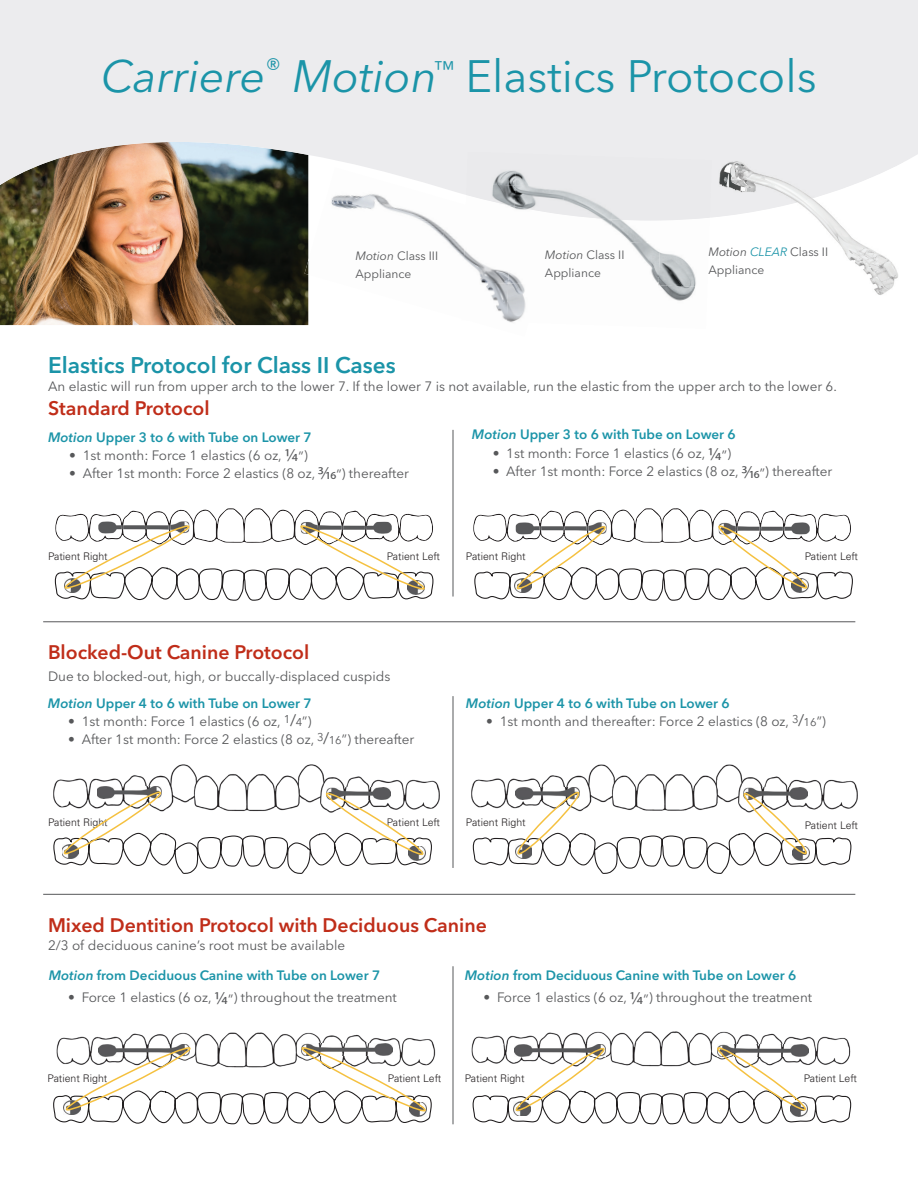
<style>
.page{position:relative;width:918px;height:1188px;background:#fff}
.page>*{position:absolute;margin:0;border:0;box-sizing:border-box;transform-origin:0 0}
.t1{font:45px "Avenir Next LT Pro";color:#1b94a8}
.t2{font:600 22.5px "Avenir Next LT Pro";color:#1b94a8}
.t3{font:600 19.5px "Avenir Next LT Pro";color:#c02d19}
.t4{font:13.5px "Avenir Next LT Pro";color:#57585a}
.t5{font:600 13.5px "Avenir Next LT Pro";color:#1b94a8}
.t6{font:12px/18px "Avenir Next LT Pro";color:#57585a}
.t7{font:300 10.5px "Univers LT Std";color:#231f20}
.s1{font-style:italic}
.s2{font-style:italic;color:#1b94a8}
.s3{font-family:"Myriad Pro";font-size:18px}
.s4{font-size:16.5px}
.s5{font-size:11.25px}
</style>
<div class="page">
<img style="left:0;top:273px;width:308px;height:52px">
<svg style="left:0;top:0;width:918px;height:273px;background:#d6d1cd"></svg>
<img style="left:510px;top:206px;width:4px;height:12px">
<img style="left:514px;top:206px;width:48px;height:34px">
<img style="left:562px;top:215px;width:49px;height:25px">
<img style="left:611px;top:219px;width:99px;height:26px">
<img style="left:550px;top:240px;width:11px;height:33px">
<img style="left:561px;top:240px;width:50px;height:33px">
<img style="left:610px;top:242px;width:50px;height:42px">
<img style="left:659px;top:244px;width:50px;height:41px">
<img style="left:658px;top:285px;width:38px;height:16px">
<img style="left:467px;top:152px;width:50px;height:32px">
<img style="left:515px;top:153px;width:50px;height:32px">
<div style="left:564px;top:155px;width:50px;height:32px;background:#eaeaec"></div>
<div style="left:613px;top:157px;width:50px;height:32px;background:#eaeaec"></div>
<div style="left:661px;top:159px;width:50px;height:61px;background:#eaeaec"></div>
<img style="left:466px;top:184px;width:49px;height:22px">
<img style="left:515px;top:185px;width:49px;height:30px">
<img style="left:563px;top:187px;width:50px;height:32px">
<div style="left:612px;top:189px;width:50px;height:32px;background:#eaeaec"></div>
<img style="left:315px;top:167px;width:138px;height:71px">
<img style="left:423px;top:201px;width:43px;height:72px">
<img style="left:308px;top:238px;width:125px;height:69px">
<img style="left:305px;top:261px;width:3px;height:14px">
<img style="left:465px;top:205px;width:45px;height:38px">
<img style="left:509px;top:218px;width:46px;height:28px">
<img style="left:463px;top:243px;width:47px;height:39px">
<img style="left:508px;top:245px;width:42px;height:37px">
<img style="left:481px;top:282px;width:45px;height:41px">
<img style="left:711px;top:218px;width:192px;height:77px">
<img style="left:711px;top:155px;width:192px;height:63px">
<svg style="left:711px;top:160px;width:1px;height:27px"></svg>
<hr style="left:453px;top:696px;width:1px;height:172px;background:#57585a">
<img style="left:471px;top:764px;width:387px;height:44px">
<img style="left:515px;top:788px;width:64px;height:1px">
<img style="left:743px;top:788px;width:65px;height:1px">
<svg style="left:473px;top:789px;width:378px;height:85px"></svg>
<img style="left:53px;top:764px;width:387px;height:45px">
<img style="left:97px;top:786px;width:64px;height:2px">
<svg style="left:53px;top:788px;width:379px;height:86px"></svg>
<hr style="left:453px;top:430px;width:1px;height:167px;background:#57585a">
<svg style="left:54px;top:508px;width:380px;height:93px"></svg>
<img style="left:471px;top:1031px;width:378px;height:27px">
<svg style="left:473px;top:1044px;width:378px;height:80px"></svg>
<img style="left:57px;top:1032px;width:379px;height:30px">
<svg style="left:53px;top:1044px;width:379px;height:80px"></svg>
<hr style="left:453px;top:966px;width:1px;height:158px;background:#57585a">
<hr style="left:43px;top:621px;width:812px;height:1px;background:#57585a">
<hr style="left:43px;top:894px;width:812px;height:1px;background:#57585a">
<svg style="left:473px;top:508px;width:380px;height:93px"></svg>
<h1 class="t1" style="left:101px;top:50px;width:717px"><span class="s1">Carriere</span><sup>®</sup> <span class="s1">Motion</span><sup>™</sup> Elastics Protocols</h1>
<p class="t6" style="left:356px;top:247px;width:84px"><span class="s1">Motion</span> Class III<br>Appliance</p>
<p class="t6" style="left:545px;top:245px;width:81px"><span class="s1">Motion</span> Class II<br>Appliance</p>
<p class="t6" style="left:708px;top:242px;width:121px"><span class="s1">Motion</span> <span class="s2">CLEAR</span> Class II<br>Appliance</p>
<h2 class="t2" style="left:48px;top:352px;width:349px">Elastics Protocol for Class II Cases</h2>
<p class="t4" style="left:48px;top:379px;width:790px">An elastic will run from upper arch to the lower 7. If the lower 7 is not available, run the elastic from the upper arch to the lower 6.</p>
<h3 class="t3" style="left:48px;top:397px;width:163px">Standard Protocol</h3>
<p class="t5" style="left:48px;top:429px;width:265px"><span class="s1">Motion</span> Upper 3 to 6 with Tube on Lower 7</p>
<p class="t4" style="left:69px;top:447px;width:240px">• 1st month: Force 1 elastics (6 oz, <span class="s3">¼</span>”)</p>
<p class="t4" style="left:69px;top:465px;width:341px">• After 1st month: Force 2 elastics (8 oz, <span class="s3">3⁄16</span>”) thereafter</p>
<p class="t5" style="left:472px;top:426px;width:265px"><span class="s1">Motion</span> Upper 3 to 6 with Tube on Lower 6</p>
<p class="t4" style="left:493px;top:446px;width:240px">• 1st month: Force 1 elastics (6 oz, <span class="s3">¼</span>”)</p>
<p class="t4" style="left:493px;top:464px;width:341px">• After 1st month: Force 2 elastics (8 oz, <span class="s3">3⁄16</span>”) thereafter</p>
<p class="t7" style="left:48px;top:550px;width:61px">Patient Right</p>
<p class="t7" style="left:387px;top:550px;width:55px">Patient Left</p>
<p class="t7" style="left:466px;top:550px;width:61px">Patient Right</p>
<p class="t7" style="left:805px;top:550px;width:55px">Patient Left</p>
<h3 class="t3" style="left:48px;top:641px;width:263px">Blocked-Out Canine Protocol</h3>
<p class="t4" style="left:48px;top:668px;width:344px">Due to blocked-out, high, or buccally-displaced cuspids</p>
<p class="t5" style="left:48px;top:695px;width:265px"><span class="s1">Motion</span> Upper 4 to 6 with Tube on Lower 7</p>
<p class="t4" style="left:68px;top:714px;width:245px">• 1st month: Force 1 elastics (6 oz, <sup>1</sup><span class="s4">/</span><span class="s5">4</span>”)</p>
<p class="t4" style="left:68px;top:732px;width:348px">• After 1st month: Force 2 elastics (8 oz, <sup>3</sup><span class="s4">/</span><span class="s5">16</span>”) thereafter</p>
<p class="t5" style="left:466px;top:695px;width:265px"><span class="s1">Motion</span> Upper 4 to 6 with Tube on Lower 6</p>
<p class="t4" style="left:486px;top:714px;width:341px">• 1st month and thereafter: Force 2 elastics (8 oz, <sup>3</sup><span class="s4">/</span><span class="s5">16</span>”)</p>
<p class="t7" style="left:48px;top:816px;width:61px">Patient Right</p>
<p class="t7" style="left:387px;top:816px;width:55px">Patient Left</p>
<p class="t7" style="left:466px;top:816px;width:61px">Patient Right</p>
<p class="t7" style="left:805px;top:819px;width:55px">Patient Left</p>
<h3 class="t3" style="left:48px;top:913px;width:440px">Mixed Dentition Protocol with Deciduous Canine</h3>
<p class="t4" style="left:48px;top:937px;width:299px">2/3 of deciduous canine’s root must be available</p>
<p class="t5" style="left:49px;top:967px;width:333px"><span class="s1">Motion</span> from Deciduous Canine with Tube on Lower 7</p>
<p class="t5" style="left:465px;top:967px;width:333px"><span class="s1">Motion</span> from Deciduous Canine with Tube on Lower 6</p>
<p class="t4" style="left:68px;top:990px;width:330px">• Force 1 elastics (6 oz, <span class="s3">¼</span>”) throughout the treatment</p>
<p class="t4" style="left:484px;top:990px;width:330px">• Force 1 elastics (6 oz, <span class="s3">¼</span>”) throughout the treatment</p>
<p class="t7" style="left:48px;top:1072px;width:61px">Patient Right</p>
<p class="t7" style="left:388px;top:1072px;width:55px">Patient Left</p>
<p class="t7" style="left:465px;top:1072px;width:61px">Patient Right</p>
<p class="t7" style="left:804px;top:1072px;width:55px">Patient Left</p>
</div>
